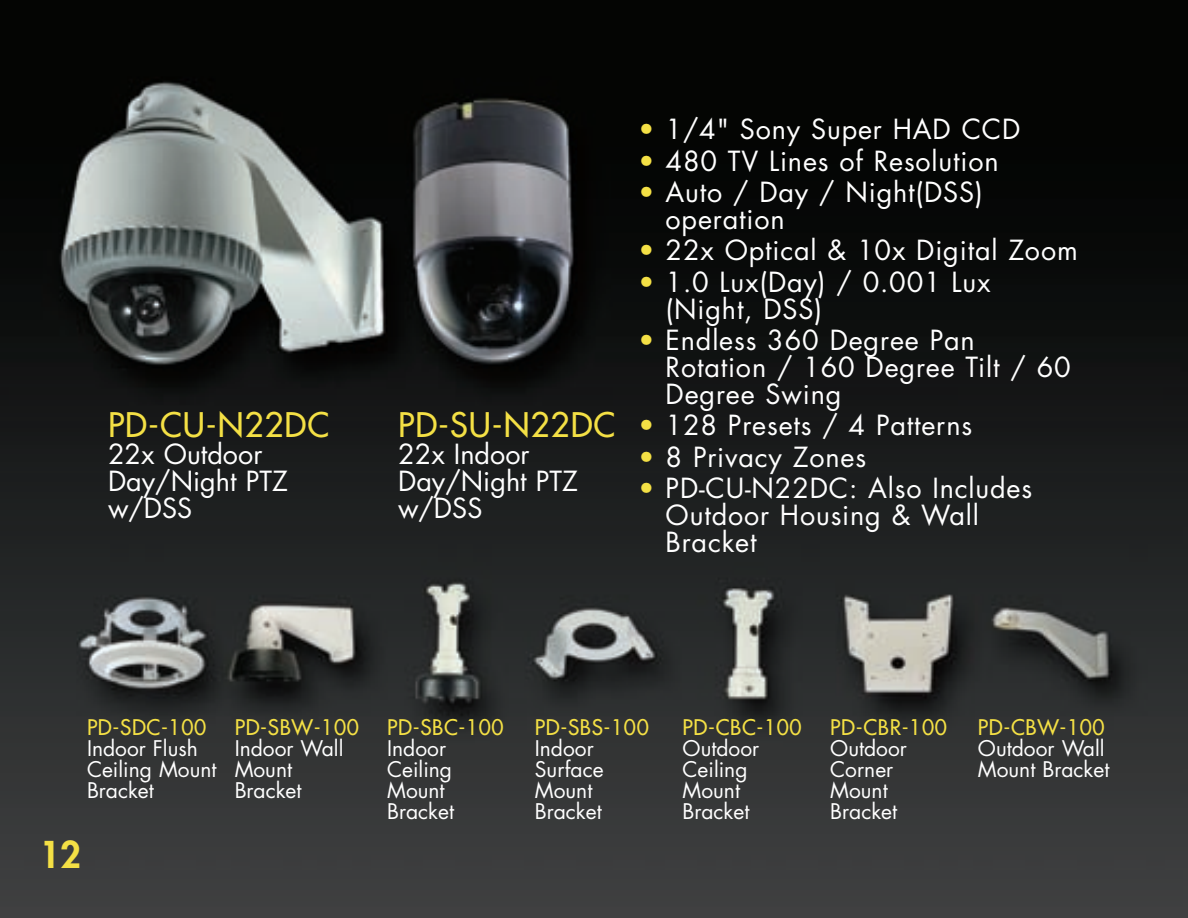
<style>
.page{position:relative;width:1188px;height:918px;background:#fff}
.page>*{position:absolute;margin:0;border:0;box-sizing:border-box;transform-origin:0 0}
.t1{font:800 36px "Futura";color:#f4e045}
.t2{font:33px "Futura";letter-spacing:.03em;color:#f4e045}
.t3{font:27px/27px "Futura";letter-spacing:.03em;color:#fff}
.t4{font:27px/27px "Futura";color:#fff}
.t5{font:21px/21px "Futura";color:#fff}
.s1{color:#f4e045}
</style>
<div class="page">
<img style="left:0;top:0;width:1188px;height:918px">
<p class="t2" style="left:108px;top:408px;width:223px">PD-CU-N22DC</p>
<p class="t4" style="left:108px;top:443px;width:181px">22x Outdoor<br>Day/Night PTZ w/DSS</p>
<p class="t2" style="left:398px;top:408px;width:219px">PD-SU-N22DC</p>
<p class="t4" style="left:398px;top:443px;width:181px">22x Indoor<br>Day/Night PTZ w/DSS</p>
<p class="t3" style="left:639px;top:118px;width:383px"><span class="s1">•</span> 1/4" Sony Super HAD CCD</p>
<p class="t3" style="left:639px;top:150px;width:362px"><span class="s1">•</span> 480 TV Lines of Resolution</p>
<p class="t3" style="left:666px;top:181px;width:319px;text-indent:-27px"><span class="s1">•</span> Auto / Day / Night(DSS) operation</p>
<p class="t3" style="left:639px;top:239px;width:441px"><span class="s1">•</span> 22x Optical &amp; 10x Digital Zoom</p>
<p class="t3" style="left:666px;top:271px;width:327px;text-indent:-27px"><span class="s1">•</span> 1.0 Lux(Day) / 0.001 Lux (Night, DSS)</p>
<p class="t3" style="left:666px;top:329px;width:407px;text-indent:-27px"><span class="s1">•</span> Endless 360 Degree Pan<br>Rotation / 160 Degree Tilt / 60<br>Degree Swing</p>
<p class="t3" style="left:639px;top:414px;width:335px"><span class="s1">•</span> 128 Presets / 4 Patterns</p>
<p class="t3" style="left:639px;top:445px;width:229px"><span class="s1">•</span> 8 Privacy Zones</p>
<p class="t3" style="left:666px;top:477px;width:368px;text-indent:-27px"><span class="s1">•</span> PD-CU-N22DC: Also Includes<br>Outdoor Housing &amp; Wall<br>Bracket</p>
<p class="t1" style="left:39px;top:837px;width:43px">12</p>
<p class="t5" style="left:87px;top:719px;width:131px"><span class="s1">PD-SDC-100<br></span>Indoor Flush<br>Ceiling Mount<br>Bracket</p>
<p class="t5" style="left:235px;top:719px;width:126px"><span class="s1">PD-SBW-100<br></span>Indoor Wall<br>Mount<br>Bracket</p>
<p class="t5" style="left:387px;top:719px;width:118px"><span class="s1">PD-SBC-100<br></span>Indoor<br>Ceiling<br>Mount<br>Bracket</p>
<p class="t5" style="left:535px;top:719px;width:115px"><span class="s1">PD-SBS-100<br></span>Indoor<br>Surface<br>Mount<br>Bracket</p>
<p class="t5" style="left:683px;top:719px;width:121px"><span class="s1">PD-CBC-100<br></span>Outdoor<br>Ceiling<br>Mount<br>Bracket</p>
<p class="t5" style="left:830px;top:719px;width:118px"><span class="s1">PD-CBR-100<br></span>Outdoor<br>Corner<br>Mount<br>Bracket</p>
<p class="t5" style="left:978px;top:719px;width:133px"><span class="s1">PD-CBW-100<br></span>Outdoor Wall<br>Mount Bracket</p>
</div>
